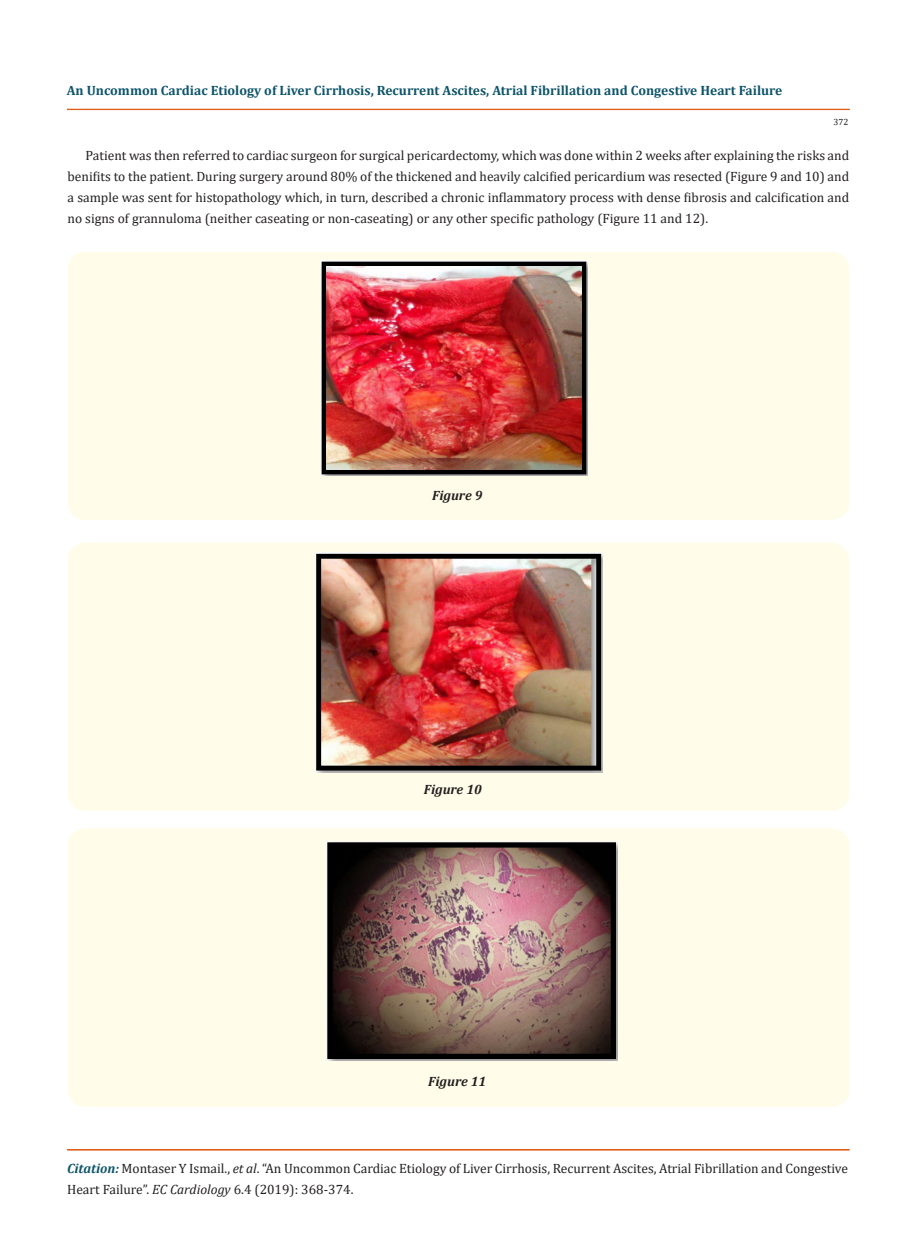
<style>
.page{position:relative;width:917px;height:1260px;background:#fff}
.page>*{position:absolute;margin:0;border:0;box-sizing:border-box;transform-origin:0 0}
.t1{font:13.5px/21px "Cambria";color:#231f20}
.t2{font:700 13.5px "Cambria";color:#0e546a}
.t3{font:italic 700 13.5px "Cambria";color:#231f20}
.t4{font:9px "Cambria";color:#231f20}
.s1{font-weight:700;font-style:italic;color:#0e546a}
.s2{font-style:italic}
</style>
<div class="page">
<div style="left:67px;top:109px;width:782px;height:1px;border:1px solid #e05d1a"></div>
<div style="left:68px;top:252px;width:781px;height:268px;background:#fffde9;border-radius:18px"></div>
<img style="left:321px;top:260px;width:266px;height:215px">
<div style="left:68px;top:543px;width:781px;height:268px;background:#fffde9;border-radius:18px"></div>
<img style="left:315px;top:552px;width:287px;height:221px">
<div style="left:68px;top:828px;width:781px;height:279px;background:#fffde9;border-radius:18px"></div>
<img style="left:326px;top:841px;width:291px;height:219px">
<p class="t2" style="left:67px;top:81px;width:717px">An Uncommon Cardiac Etiology of Liver Cirrhosis, Recurrent Ascites, Atrial Fibrillation and Congestive Heart Failure</p>
<p class="t4" style="left:833px;top:117px;width:16px">372</p>
<p class="t1" style="left:68px;top:145px;width:783px;text-align:justify;text-indent:18px">Patient was then referred to cardiac surgeon for surgical pericardectomy, which was done within 2 weeks after explaining the risks and benifits to the patient. During surgery around 80% of the thickened and heavily calcified pericardium was resected (Figure 9 and 10) and a sample was sent for histopathology which, in turn, described a chronic inflammatory process with dense fibrosis and calcification and no signs of grannuloma (neither caseating or non-caseating) or any other specific pathology (Figure 11 and 12).</p>
<p class="t3" style="left:432px;top:486px;width:52px">Figure 9</p>
<p class="t3" style="left:424px;top:780px;width:60px">Figure 10</p>
<p class="t3" style="left:428px;top:1072px;width:60px">Figure 11</p>
<p class="t1" style="left:67px;top:1158px;width:782px"><span class="s1">Citation:</span> Montaser Y Ismail., <span class="s2">et al</span>. “An Uncommon Cardiac Etiology of Liver Cirrhosis, Recurrent Ascites, Atrial Fibrillation and Congestive<br>Heart Failure”. <span class="s2">EC Cardiology</span> 6.4 (2019): 368-374.</p>
</div>
